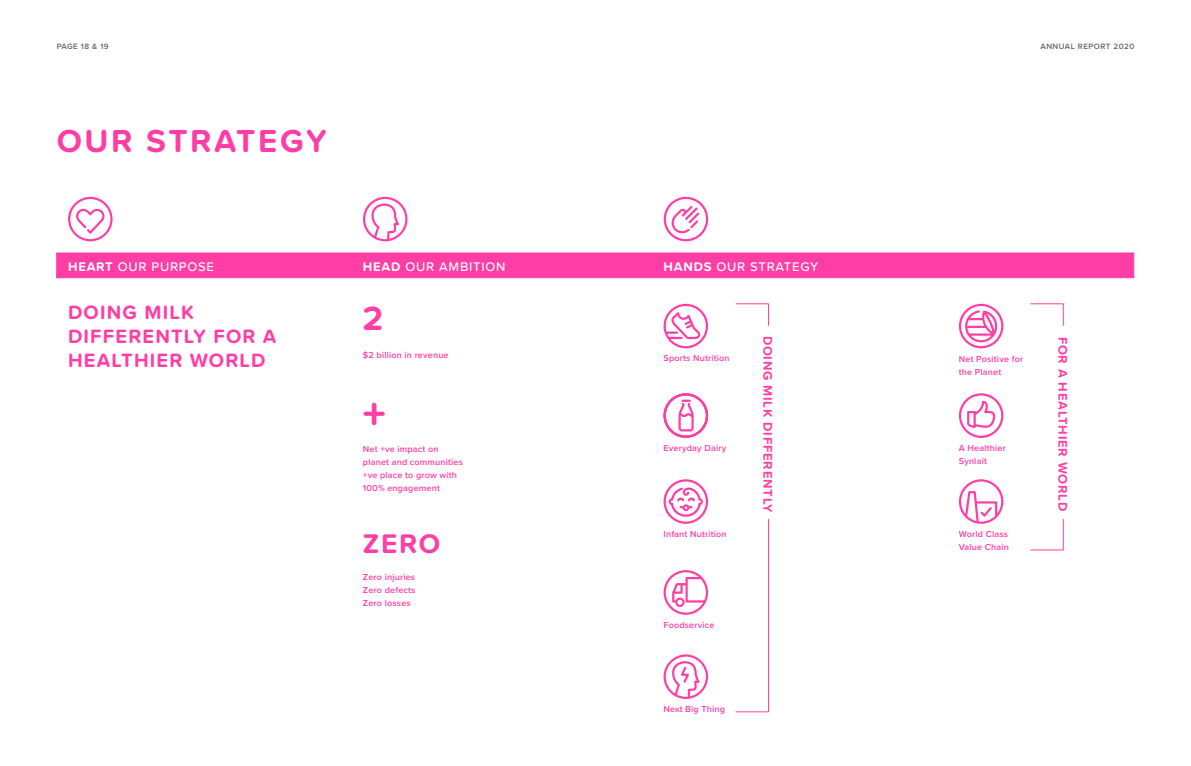
<style>
.page{position:relative;width:1191px;height:766px;background:#fff}
.page>*{position:absolute;margin:0;border:0;box-sizing:border-box;transform-origin:0 0}
.t1{font:45.2px "Proxima Soft Extrabld";color:#ff3ea5}
.t2{font:700 34.7px "Proxima Soft";color:#ff3ea5}
.t3{font:700 33px "Proxima Soft";letter-spacing:.08em;color:#ff3ea5}
.t4{font:700 27.9px "Proxima Soft";color:#ff3ea5}
.t5{font:700 20px/24px "Proxima Soft";letter-spacing:.06em;color:#ff3ea5}
.t6{font:500 13px "Proxima Soft";letter-spacing:.06em;color:#fff}
.t7{font:700 13px "Proxima Soft";letter-spacing:.06em;color:#ff3ea5}
.t8{font:600 9px/13px "Proxima Nova";letter-spacing:.02em;color:#ff3ea5}
.t9{font:600 8px "Proxima Nova";letter-spacing:.06em;color:#636466}
.s1{font-weight:700}
</style>
<div class="page">
<div style="left:56px;top:252px;width:1078px;height:26px;background:#ff3ea5;border:1px solid #ff3ea5"></div>
<svg style="left:68px;top:197px;width:45px;height:44px"></svg>
<svg style="left:363px;top:197px;width:44px;height:44px"></svg>
<svg style="left:663px;top:196px;width:46px;height:46px"></svg>
<svg style="left:959px;top:393px;width:44px;height:45px"></svg>
<svg style="left:663px;top:479px;width:45px;height:44px"></svg>
<svg style="left:663px;top:393px;width:45px;height:44px"></svg>
<svg style="left:663px;top:304px;width:45px;height:44px"></svg>
<svg style="left:663px;top:570px;width:45px;height:44px"></svg>
<svg style="left:663px;top:654px;width:45px;height:44px"></svg>
<svg style="left:959px;top:479px;width:44px;height:44px"></svg>
<svg style="left:959px;top:304px;width:44px;height:44px"></svg>
<svg style="left:1030px;top:303px;width:33px;height:23px"></svg>
<svg style="left:735px;top:303px;width:34px;height:23px"></svg>
<svg style="left:1030px;top:519px;width:33px;height:31px"></svg>
<svg style="left:735px;top:519px;width:34px;height:193px"></svg>
<p class="t9" style="left:57px;top:40px;width:53px">PAGE 18 &amp; 19</p>
<p class="t9" style="left:1040px;top:40px;width:95px">ANNUAL REPORT 2020</p>
<h3 class="t3" style="left:57px;top:116px;width:272px">OUR STRATEGY</h3>
<h3 class="t6" style="left:68px;top:256px;width:147px"><span class="s1">HEART</span> OUR PURPOSE</h3>
<h3 class="t6" style="left:363px;top:256px;width:144px"><span class="s1">HEAD</span> OUR AMBITION</h3>
<h3 class="t6" style="left:663px;top:256px;width:156px"><span class="s1">HANDS</span> OUR STRATEGY</h3>
<h3 class="t5" style="left:68px;top:299px;width:210px">DOING MILK<br>DIFFERENTLY FOR A<br>HEALTHIER WORLD</h3>
<h2 class="t2" style="left:363px;top:292px;width:22px">2</h2>
<p class="t8" style="left:363px;top:348px;width:87px">$2 billion in revenue</p>
<h1 class="t1" style="left:363px;top:379px;width:24px">+</h1>
<p class="t8" style="left:363px;top:442px;width:102px">Net +ve impact on planet and communities +ve place to grow with<br>100% engagement</p>
<p class="t8" style="left:663px;top:351px;width:68px">Sports Nutrition</p>
<p class="t8" style="left:663px;top:441px;width:64px">Everyday Dairy</p>
<h3 class="t7" style="left:778px;top:335px;width:178px;rotate:90deg">DOING MILK DIFFERENTLY</h3>
<h3 class="t7" style="left:1072px;top:336px;width:176px;rotate:90deg">FOR A HEALTHIER WORLD</h3>
<p class="t8" style="left:959px;top:352px;width:66px">Net Positive for the Planet</p>
<p class="t8" style="left:959px;top:441px;width:48px">A Healthier<br>Synlait</p>
<p class="t8" style="left:663px;top:527px;width:65px">Infant Nutrition</p>
<h3 class="t4" style="left:363px;top:522px;width:79px">ZERO</h3>
<p class="t8" style="left:959px;top:527px;width:52px">World Class<br>Value Chain</p>
<p class="t8" style="left:363px;top:570px;width:54px;text-align:justify">Zero injuries Zero defects Zero losses</p>
<p class="t8" style="left:663px;top:618px;width:52px">Foodservice</p>
<p class="t8" style="left:663px;top:702px;width:63px">Next Big Thing</p>
</div>
